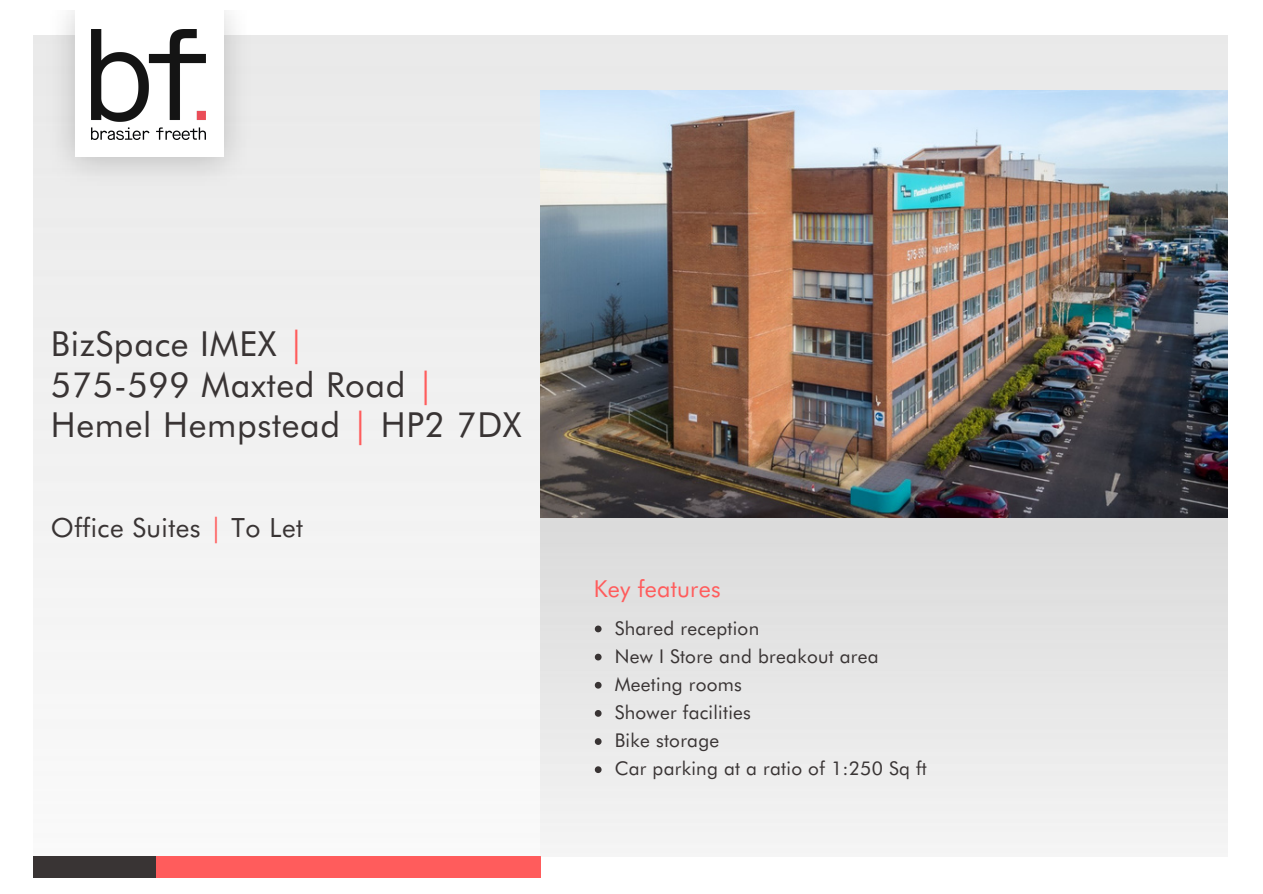
<style>
.page{position:relative;width:1263px;height:894px;background:#fff}
.page>*{position:absolute;margin:0;border:0;box-sizing:border-box;transform-origin:0 0}
.t1{font:34.5px/40.5px "Futura BT";letter-spacing:.02em;color:#393434}
.t2{font:26.55px "Futura BT";letter-spacing:.02em;color:#393434}
.t3{font:23.4px "Futura BT";letter-spacing:.01em;color:#ff5c5c}
.t4{font:18.9px "Futura BT";letter-spacing:.015em;color:#393434}
.s1{color:#ff5c5c}
</style>
<div class="page">
<div style="left:113px;top:856px;width:427px;height:21px;background:#ff5c5c"></div>
<div style="left:33px;top:856px;width:122px;height:21px;background:#393434"></div>
<div style="left:75px;top:8px;width:148px;height:149px;background:#fff"></div>
<img style="left:92px;top:29px;width:113px;height:111px">
<img style="left:540px;top:90px;width:688px;height:766px">
<svg style="left:595px;top:625px;width:7px;height:7px"></svg>
<svg style="left:595px;top:653px;width:7px;height:7px"></svg>
<svg style="left:595px;top:681px;width:7px;height:7px"></svg>
<svg style="left:595px;top:709px;width:7px;height:7px"></svg>
<svg style="left:595px;top:738px;width:7px;height:6px"></svg>
<svg style="left:595px;top:766px;width:7px;height:6px"></svg>
<p class="t1" style="left:51px;top:321px;width:472px">BizSpace IMEX <span class="s1">|<br></span>575-599 Maxted Road <span class="s1">|<br></span>Hemel Hempstead <span class="s1">|</span> HP2 7DX</p>
<p class="t2" style="left:51px;top:507px;width:254px">Office Suites <span class="s1">|</span> To Let</p>
<p class="t3" style="left:594px;top:571px;width:128px">Key features</p>
<p class="t4" style="left:615px;top:613px;width:146px">Shared reception</p>
<p class="t4" style="left:615px;top:641px;width:265px">New I Store and breakout area</p>
<p class="t4" style="left:615px;top:670px;width:129px">Meeting rooms</p>
<p class="t4" style="left:615px;top:698px;width:138px">Shower facilities</p>
<p class="t4" style="left:615px;top:726px;width:106px">Bike storage</p>
<p class="t4" style="left:615px;top:754px;width:314px">Car parking at a ratio of 1:250 Sq ft</p>
</div>
